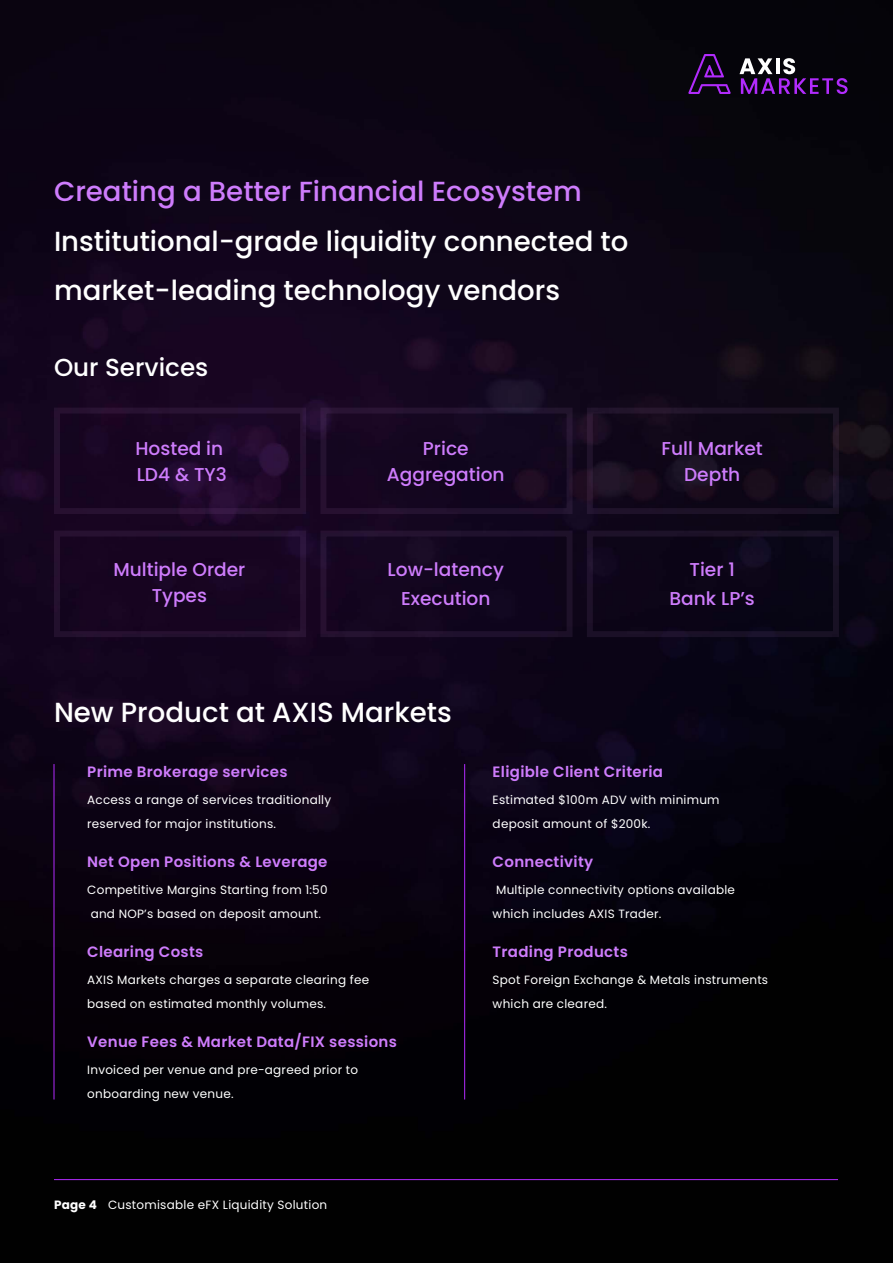
<style>
.page{position:relative;width:893px;height:1263px;background:#fff}
.page>*{position:absolute;margin:0;border:0;box-sizing:border-box;transform-origin:0 0}
.t1{font:500 27.6px/49.8px "Poppins";color:#fff}
.t2{font:500 27.6px "Poppins";color:#ce7cfc}
.t3{font:500 24.6px "Poppins";color:#fff}
.t4{font:500 18.6px/25.8px "Poppins";color:#ce7cfc;text-align:center}
.t5{font:600 15px "Poppins";letter-spacing:.02em;color:#ce7cfc}
.t6{font:12px/24px "Poppins";letter-spacing:.02em;color:#fff}
.s1{font-weight:700}
</style>
<div class="page">
<img style="left:0;top:0;width:893px;height:1263px">
<hr style="left:54px;top:1179px;width:784px;height:1px;background:#b12bfc">
<hr style="left:54px;top:764px;width:1px;height:335px;background:#b12bfc">
<hr style="left:464px;top:764px;width:1px;height:335px;background:#b12bfc">
<svg style="left:688px;top:54px;width:43px;height:40px"></svg>
<svg style="left:739px;top:58px;width:108px;height:36px"></svg>
<h1 class="t2" style="left:54px;top:175px;width:529px">Creating a Better Financial Ecosystem</h1>
<h1 class="t1" style="left:54px;top:216px;width:576px">Institutional-grade liquidity connected to market-leading technology vendors</h1>
<h2 class="t3" style="left:54px;top:353px;width:156px">Our Services</h2>
<h3 class="t4" style="left:135px;top:436px;width:93px;text-align:left">Hosted in<br>LD4 &amp; TY3</h3>
<h3 class="t4" style="left:113px;top:556px;width:134px">Multiple Order<br>Types</h3>
<h3 class="t4" style="left:387px;top:436px;width:119px">Price<br>Aggregation</h3>
<h3 class="t4" style="left:388px;top:555px;width:118px;line-height:28.8px">Low-latency<br>Execution</h3>
<h1 class="t1" style="left:54px;top:687px;width:399px">New Product at AXIS Markets</h1>
<h3 class="t4" style="left:662px;top:436px;width:103px">Full Market<br>Depth</h3>
<h3 class="t4" style="left:670px;top:555px;width:87px;line-height:28.8px">Tier 1<br>Bank LP’s</h3>
<p class="t5" style="left:87px;top:763px;width:202px">Prime Brokerage services</p>
<p class="t6" style="left:87px;top:787px;width:245px">Access a range of services traditionally reserved for major institutions.</p>
<p class="t5" style="left:87px;top:853px;width:242px">Net Open Positions &amp; Leverage</p>
<p class="t6" style="left:87px;top:877px;width:242px">Competitive Margins Starting from 1:50 and NOP’s based on deposit amount.</p>
<p class="t5" style="left:87px;top:943px;width:118px">Clearing Costs</p>
<p class="t6" style="left:87px;top:967px;width:283px">AXIS Markets charges a separate clearing fee based on estimated monthly volumes.</p>
<p class="t5" style="left:87px;top:1033px;width:311px">Venue Fees &amp; Market Data/FIX sessions</p>
<p class="t6" style="left:87px;top:1057px;width:272px">Invoiced per venue and pre-agreed prior to onboarding new venue.</p>
<p class="t6" style="left:54px;top:1193px;width:275px"><span class="s1">Page 4</span> Customisable eFX Liquidity Solution</p>
<p class="t5" style="left:493px;top:763px;width:172px">Eligible Client Criteria</p>
<p class="t6" style="left:493px;top:787px;width:228px">Estimated $100m ADV with minimum deposit amount of $200k.</p>
<p class="t5" style="left:493px;top:853px;width:102px">Connectivity</p>
<p class="t6" style="left:493px;top:877px;width:244px">Multiple connectivity options available which includes AXIS Trader.</p>
<p class="t5" style="left:493px;top:943px;width:137px">Trading Products</p>
<p class="t6" style="left:493px;top:967px;width:277px">Spot Foreign Exchange &amp; Metals instruments which are cleared.</p>
</div>
